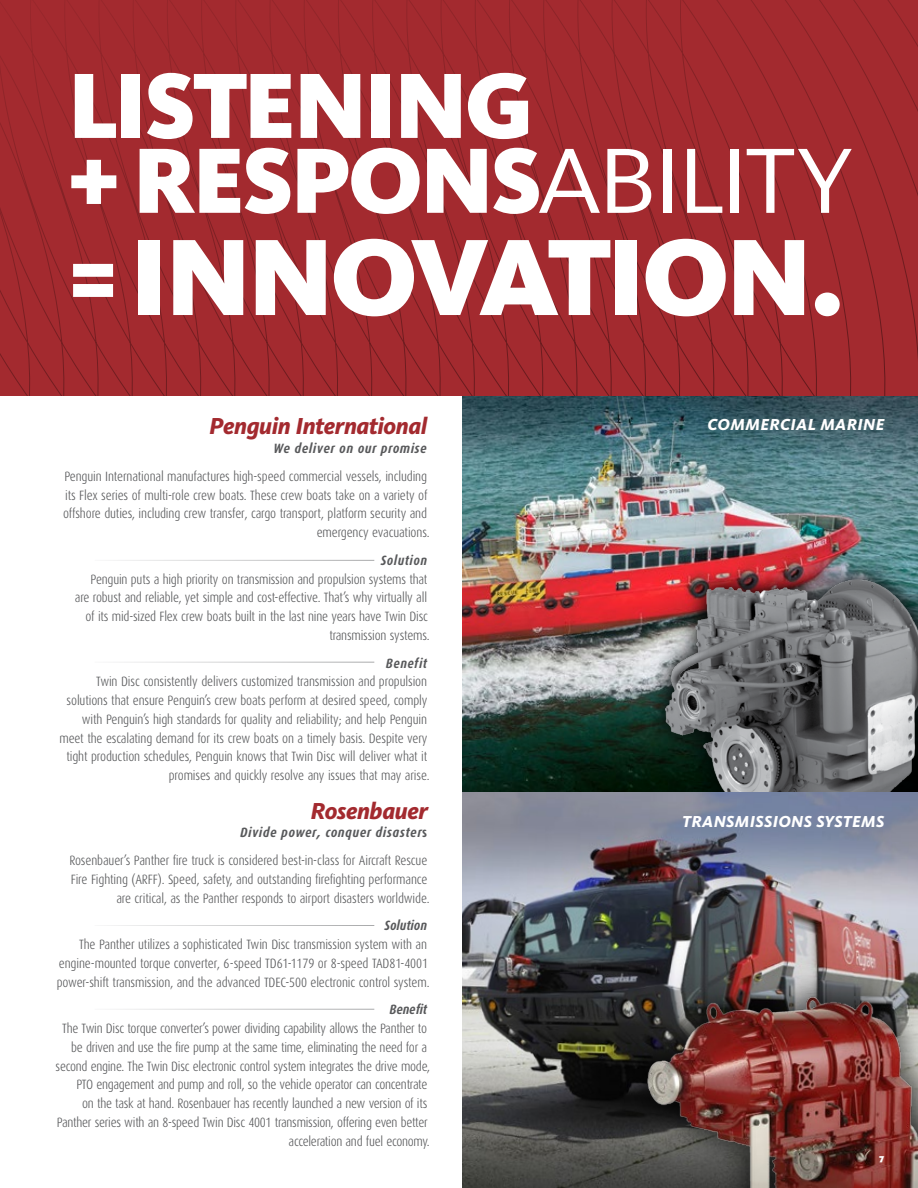
<style>
.page{position:relative;width:918px;height:1188px;background:#fff}
.page>*{position:absolute;margin:0;border:0;box-sizing:border-box;transform-origin:0 0}
.t1{font:900 112.5px "Kievit";letter-spacing:-.045em;color:#fff}
.t2{font:900 96px/74.8px "Kievit";letter-spacing:-.035em;color:#fff}
.t3{font:italic 800 24px "Kievit";letter-spacing:-.015em;color:#a32a2f}
.t4{font:italic 800 16.5px "Kievit";letter-spacing:.02em;color:#fff}
.t5{font:300 13.5px/18.8px "Dax Condensed";letter-spacing:-.01em;color:#58595b;text-align:right}
.t6{font:italic 700 13.5px "Dax Condensed";letter-spacing:.04em;color:#58595b}
.t7{font:italic 700 13.5px "Dax Condensed";color:#58595b}
.t8{font:9px "Dax Black Caps";color:#fff}
.s1{font-weight:400}
.s2{font-size:97.8px}
.s3{font-weight:700;font-style:italic}
.s4{font-weight:700}
</style>
<div class="page">
<img style="left:462px;top:396px;width:456px;height:792px">
<img style="left:462px;top:594px;width:183px;height:198px">
<img style="left:645px;top:559px;width:273px;height:233px">
<img style="left:665px;top:578px;width:253px;height:214px">
<svg style="left:0;top:0;width:918px;height:396px;background:#a0292e"></svg>
<img style="left:614px;top:975px;width:304px;height:213px">
<hr style="left:95px;top:560px;width:279px;height:1px;background:#a8a9aa">
<hr style="left:95px;top:662px;width:279px;height:1px;background:#a8a9aa">
<hr style="left:95px;top:925px;width:279px;height:1px;background:#a8a9aa">
<hr style="left:95px;top:1009px;width:279px;height:1px;background:#a8a9aa">
<h2 class="t2" style="left:67px;top:67px;width:788px">LISTENING<br>+ RESPONS<span class="s1">ABILITY</span></h2>
<h1 class="t1" style="left:69px;top:207px;width:779px"><span class="s2">=</span> INNOVATION.</h1>
<h3 class="t3" style="left:209px;top:411px;width:220px">Penguin International</h3>
<p class="t6" style="left:274px;top:441px;width:155px">We deliver on our promise</p>
<p class="t5" style="left:63px;top:467px;width:368px">Penguin International manufactures high-speed commercial vessels, including its Flex series of multi-role crew boats. These crew boats take on a variety of offshore duties, including crew transfer, cargo transport, platform security and emergency evacuations.</p>
<p class="t6" style="left:381px;top:553px;width:48px">Solution</p>
<p class="t5" style="left:75px;top:570px;width:356px">Penguin puts a high priority on transmission and propulsion systems that are robust and reliable, yet simple and cost-effective. That’s why virtually all of its mid-sized Flex crew boats built in the last nine years have Twin Disc transmission systems.</p>
<p class="t6" style="left:386px;top:655px;width:43px">Benefit</p>
<p class="t5" style="left:59px;top:672px;width:372px">Twin Disc consistently delivers customized transmission and propulsion solutions that ensure Penguin’s crew boats perform at desired speed, comply with Penguin’s high standards for quality and reliability; and help Penguin meet the escalating demand for its crew boats on a timely basis. Despite very tight production schedules, Penguin knows that Twin Disc will deliver what it promises and quickly resolve any issues that may arise.</p>
<h3 class="t3" style="left:310px;top:796px;width:119px">Rosenbauer</h3>
<p class="t5" style="left:69px;top:819px;width:360px;line-height:27.8px"><span class="s3">Divide power, conquer disaster</span><span class="s4">s<br></span>Rosenbauer’s Panther fire truck is considered best-in-class for Aircraft Rescue</p>
<p class="t5" style="left:71px;top:870px;width:360px">Fire Fighting (ARFF). Speed, safety, and outstanding firefighting performance are critical, as the Panther responds to airport disasters worldwide.</p>
<p class="t7" style="left:385px;top:918px;width:44px">Solution</p>
<p class="t5" style="left:57px;top:935px;width:374px;text-align:left;text-indent:22px">The Panther utilizes a sophisticated Twin Disc transmission system with an engine-mounted torque converter, 6-speed TD61-1179 or 8-speed TAD81-4001 power-shift transmission, and the advanced TDEC-500 electronic control system.</p>
<p class="t6" style="left:389px;top:1002px;width:39px">Benefit</p>
<p class="t5" style="left:56px;top:1019px;width:376px">The Twin Disc torque converter’s power dividing capability allows the Panther to be driven and use the fire pump at the same time, eliminating the need for a second engine. The Twin Disc electronic control system integrates the drive mode, PTO engagement and pump and roll, so the vehicle operator can concentrate<br>on the task at hand. Rosenbauer has recently launched a new version of its Panther series with an 8-speed Twin Disc 4001 transmission, offering even better acceleration and fuel economy.</p>
<p class="t4" style="left:708px;top:414px;width:178px">COMMERCIAL MARINE</p>
<p class="t4" style="left:682px;top:811px;width:204px">TRANSMISSIONS SYSTEMS</p>
<p class="t8" style="left:879px;top:1153px;width:7px">7</p>
</div>
